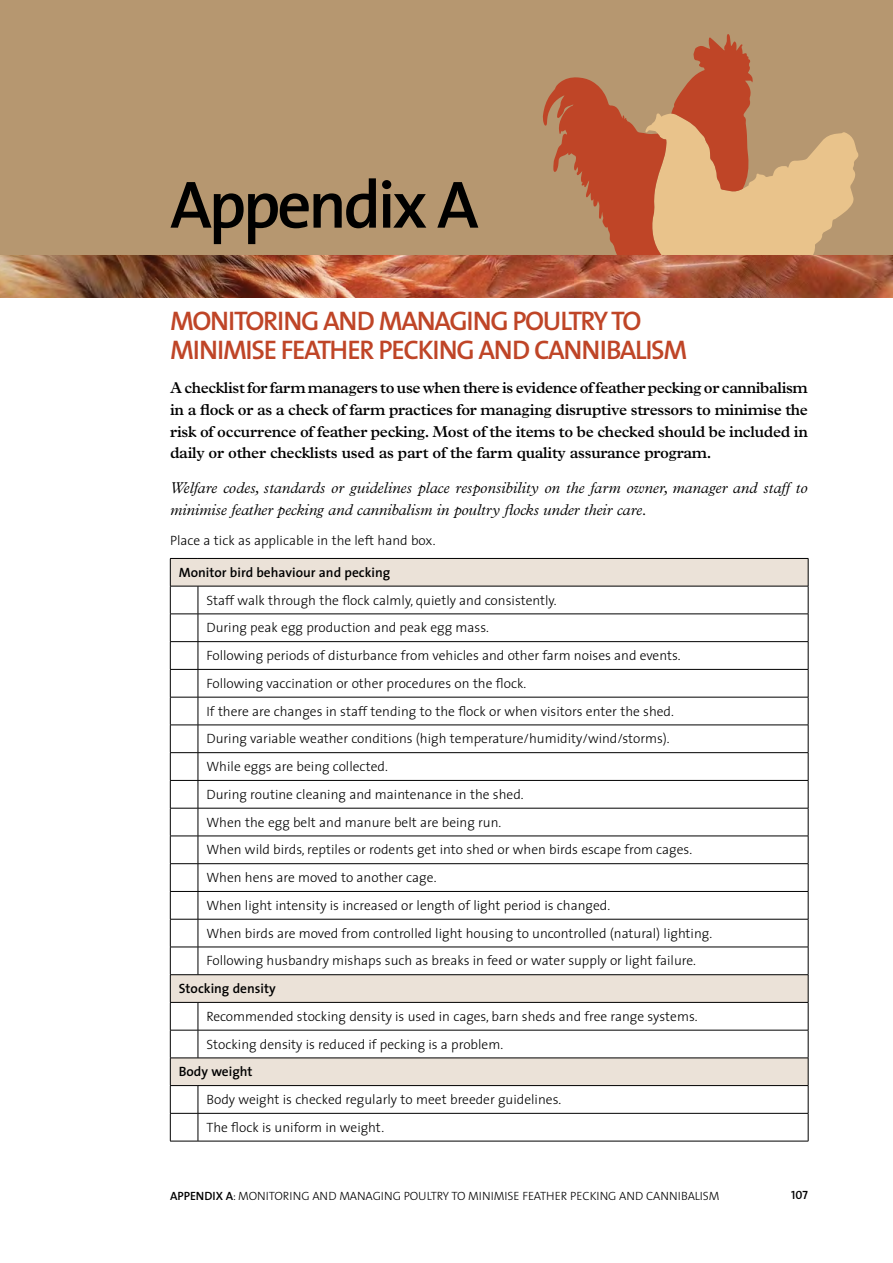
<style>
.page{position:relative;width:893px;height:1263px;background:#fff}
.page>*{position:absolute;margin:0;border:0;box-sizing:border-box;transform-origin:0 0}
.t1{font:600 67.5px "The Sans";letter-spacing:-.05em;color:#000}
.t2{font:600 27px/28.5px "The Sans";letter-spacing:-.03em;color:#bf4527}
.t3{font:600 15.75px/21.8px "Plantin";letter-spacing:-.02em;color:#000;text-align:justify}
.t4{font:italic 300 15.75px/21.8px "Plantin";color:#000}
.t5{font:300 13.5px/27.8px "The Sans";color:#000}
.t6{font:600 13.5px "The Sans";color:#000}
.t7{font:300 12px "The Sans";letter-spacing:-.005em;color:#000}
.t8{font:12px "The Sans Semi Bold Caps";color:#000}
.s1{font-weight:600}
</style>
<div class="page">
<div style="left:0;top:0;width:893px;height:255px;background:#b69770"></div>
<svg style="left:543px;top:34px;width:315px;height:221px"></svg>
<img style="left:0;top:255px;width:893px;height:43px">
<svg style="left:199px;top:559px;width:609px;height:526px"></svg>
<hr style="left:198px;top:558px;width:610px;height:1px;background:#000">
<hr style="left:198px;top:586px;width:610px;height:1px;background:#000">
<hr style="left:198px;top:614px;width:610px;height:1px;background:#000">
<hr style="left:198px;top:641px;width:610px;height:1px;background:#000">
<hr style="left:198px;top:669px;width:610px;height:1px;background:#000">
<hr style="left:198px;top:697px;width:610px;height:1px;background:#000">
<hr style="left:198px;top:725px;width:610px;height:1px;background:#000">
<hr style="left:198px;top:752px;width:610px;height:1px;background:#000">
<hr style="left:198px;top:780px;width:610px;height:1px;background:#000">
<hr style="left:198px;top:808px;width:610px;height:1px;background:#000">
<hr style="left:198px;top:836px;width:610px;height:1px;background:#000">
<hr style="left:198px;top:863px;width:610px;height:1px;background:#000">
<hr style="left:198px;top:891px;width:610px;height:1px;background:#000">
<hr style="left:198px;top:919px;width:610px;height:1px;background:#000">
<hr style="left:198px;top:947px;width:610px;height:1px;background:#000">
<hr style="left:198px;top:1030px;width:610px;height:1px;background:#000">
<hr style="left:198px;top:1058px;width:610px;height:1px;background:#000">
<hr style="left:198px;top:1085px;width:610px;height:1px;background:#000">
<hr style="left:198px;top:1113px;width:610px;height:1px;background:#000">
<hr style="left:198px;top:1141px;width:610px;height:1px;background:#000">
<hr style="left:198px;top:974px;width:610px;height:1px;background:#000">
<svg style="left:808px;top:559px;width:1px;height:582px"></svg>
<svg style="left:170px;top:558px;width:29px;height:584px"></svg>
<hr style="left:198px;top:1002px;width:610px;height:1px;background:#000">
<h1 class="t1" style="left:170px;top:149px;width:310px">APPENDIX A</h1>
<h2 class="t2" style="left:170px;top:306px;width:516px">MONITORING AND MANAGING POULTRY TO<br>MINIMISE FEATHER PECKING AND CANNIBALISM</h2>
<p class="t3" style="left:170px;top:377px;width:639px">A checklist for farm managers to use when there is evidence of feather pecking or cannibalism in a flock or as a check of farm practices for managing disruptive stressors to minimise the risk of occurrence of feather pecking. Most of the items to be checked should be included in daily or other checklists used as part of the farm quality assurance program.</p>
<p class="t4" style="left:170px;top:477px;width:639px">Welfare codes, standards or guidelines place responsibility on the farm owner, manager and staff to minimise feather pecking and cannibalism in poultry flocks under their care.</p>
<p class="t5" style="left:170px;top:527px;width:267px">Place a tick as applicable in the left hand box.</p>
<p class="t6" style="left:179px;top:561px;width:213px">MONITOR BIRD BEHAVIOUR AND PECKING</p>
<p class="t5" style="left:206px;top:586px;width:507px">Staff walk through the flock calmly, quietly and consistently.<br>During peak egg production and peak egg mass.<br>Following periods of disturbance from vehicles and other farm noises and events.<br>Following vaccination or other procedures on the flock.<br>If there are changes in staff tending to the flock or when visitors enter the shed.<br>During variable weather conditions (high temperature/humidity/wind/storms).<br>While eggs are being collected.<br>During routine cleaning and maintenance in the shed.<br>When the egg belt and manure belt are being run.<br>When wild birds, reptiles or rodents get into shed or when birds escape from cages.<br>When hens are moved to another cage.<br>When light intensity is increased or length of light period is changed.<br>When birds are moved from controlled light housing to uncontrolled (natural) lighting.<br>Following husbandry mishaps such as breaks in feed or water supply or light failure.</p>
<p class="t6" style="left:179px;top:977px;width:98px">STOCKING DENSITY</p>
<p class="t5" style="left:206px;top:1002px;width:493px">Recommended stocking density is used in cages, barn sheds and free range systems.<br>Stocking density is reduced if pecking is a problem.</p>
<p class="t6" style="left:179px;top:1060px;width:75px">BODY WEIGHT</p>
<p class="t5" style="left:206px;top:1085px;width:356px">Body weight is checked regularly to meet breeder guidelines.<br>The flock is uniform in weight.</p>
<p class="t7" style="left:170px;top:1185px;width:550px"><span class="s1">APPENDIX A</span>: Monitoring and managing Poultry to minimise feather pecking and cannibalism</p>
<p class="t8" style="left:791px;top:1185px;width:18px">107</p>
</div>
